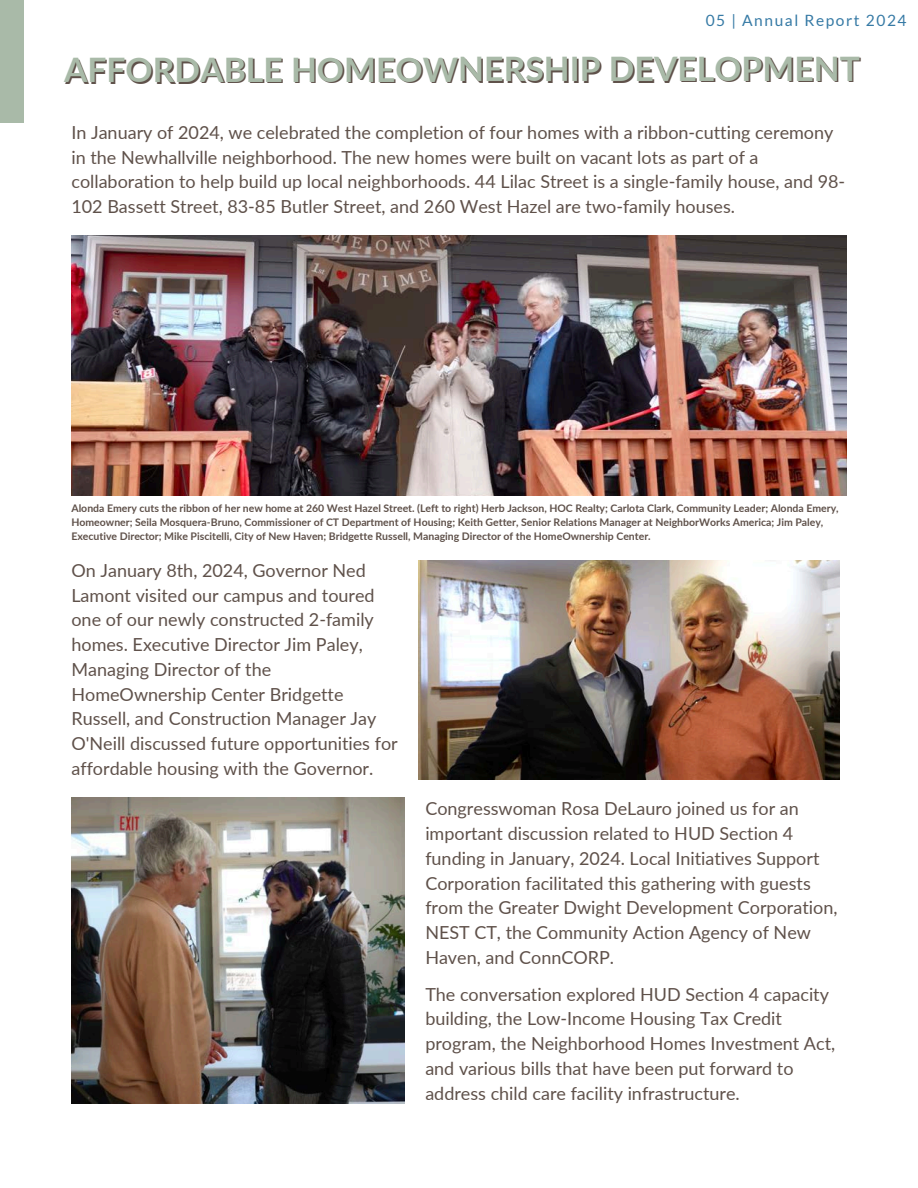
<style>
.page{position:relative;width:918px;height:1188px;background:#fff}
.page>*{position:absolute;margin:0;border:0;box-sizing:border-box;transform-origin:0 0}
.t1{font:700 33.75px "Lato";letter-spacing:-.005em;color:#5f514a}
.t2{font:18px/24.8px "Lato";color:#5f514a}
.t3{font:15.6px "Lato";letter-spacing:.1em;color:#367aa5}
.t4{font:700 10.5px/14px "Lato";color:#5f514a}
</style>
<div class="page">
<div style="left:0;top:0;width:23px;height:123px;background:#a9baa8"></div>
<img style="left:419px;top:561px;width:420px;height:219px">
<img style="left:71px;top:798px;width:333px;height:306px">
<img style="left:71px;top:236px;width:776px;height:260px">
<p class="t3" style="left:706px;top:10px;width:202px">05 | Annual Report 2024</p>
<h1 class="t1" style="left:65px;top:50px;width:798px">AFFORDABLE HOMEOWNERSHIP DEVELOPMENT</h1>
<p class="t2" style="left:71px;top:119px;width:775px">In January of 2024, we celebrated the completion of four homes with a ribbon-cutting ceremony in the Newhallville neighborhood. The new homes were built on vacant lots as part of a collaboration to help build up local neighborhoods. 44 Lilac Street is a single-family house, and 98- 102 Bassett Street, 83-85 Butler Street, and 260 West Hazel are two-family houses.</p>
<p class="t4" style="left:71px;top:501px;width:769px">Alonda Emery cuts the ribbon of her new home at 260 West Hazel Street. (Left to right) Herb Jackson, HOC Realty; Carlota Clark, Community Leader; Alonda Emery,<br>Homeowner; Seila Mosquera-Bruno, Commissioner of CT Department of Housing; Keith Getter, Senior Relations Manager at NeighborWorks America; Jim Paley,<br>Executive Director; Mike Piscitelli, City of New Haven; Bridgette Russell, Managing Director of the HomeOwnership Center.</p>
<h2 class="t2" style="left:71px;top:557px;width:328px">On January 8th, 2024, Governor Ned Lamont visited our campus and toured one of our newly constructed 2-family homes. Executive Director Jim Paley, Managing Director of the HomeOwnership Center Bridgette Russell, and Construction Manager Jay O'Neill discussed future opportunities for affordable housing with the Governor.</h2>
<p class="t2" style="left:425px;top:796px;width:414px">Congresswoman Rosa DeLauro joined us for an important discussion related to HUD Section 4 funding in January, 2024. Local Initiatives Support Corporation facilitated this gathering with guests from the Greater Dwight Development Corporation, NEST CT, the Community Action Agency of New Haven, and ConnCORP.</p>
<h2 class="t2" style="left:425px;top:981px;width:411px">The conversation explored HUD Section 4 capacity building, the Low-Income Housing Tax Credit program, the Neighborhood Homes Investment Act, and various bills that have been put forward to address child care facility infrastructure.</h2>
</div>
